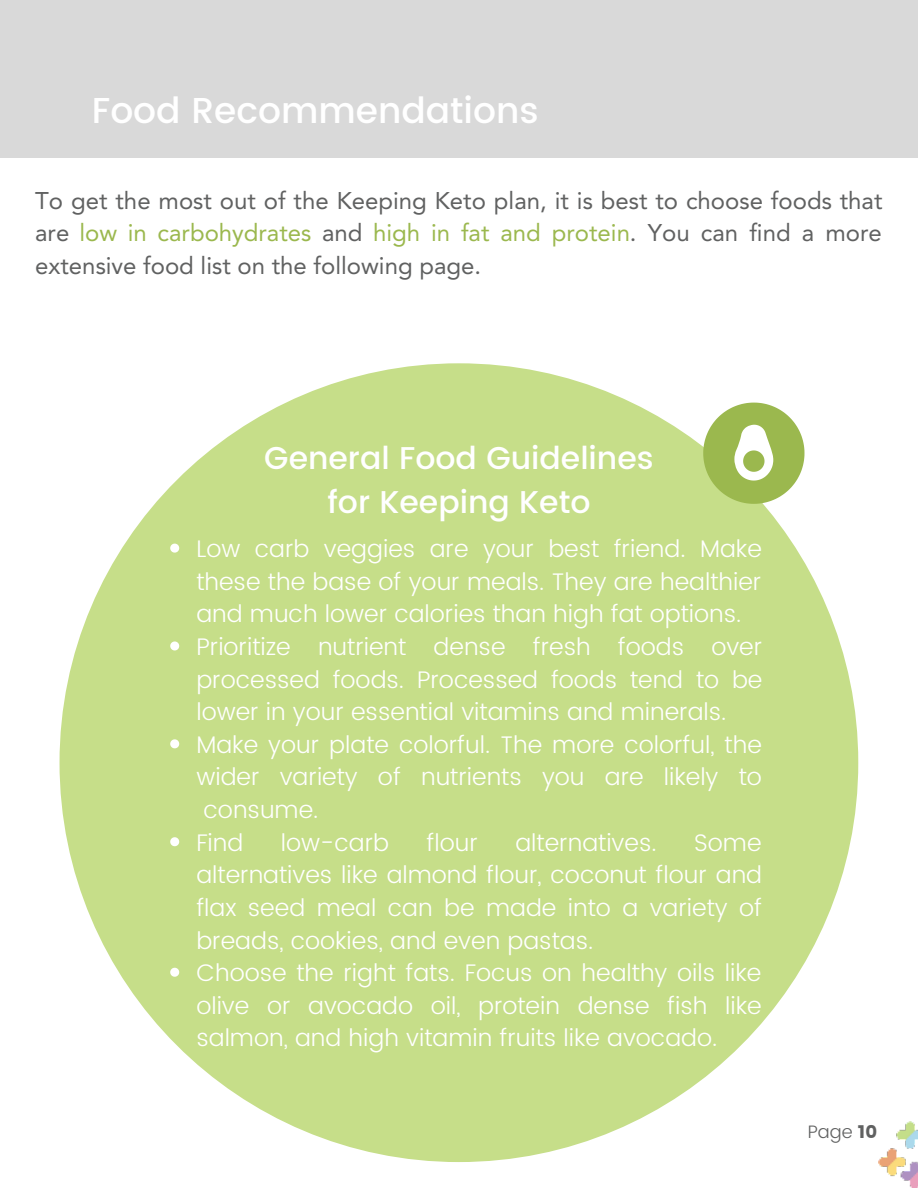
<style>
.page{position:relative;width:918px;height:1188px;background:#fff}
.page>*{position:absolute;margin:0;border:0;box-sizing:border-box;transform-origin:0 0}
.t1{font:500 36px "Poppins";color:#fff}
.t2{font:500 31.5px/43.8px "Poppins";color:#fff;text-align:center}
.t3{font:300 24px/32.7px "Poppins";color:#fff}
.t4{font:24px/32.7px "Avenir";color:#606161;text-align:justify}
.t5{font:300 18px "Poppins";color:#606161}
.s1{color:#9bb84e}
.s2{font-weight:400}
</style>
<div class="page">
<div style="left:0;top:0;width:918px;height:158px;background:#d9d9d9"></div>
<div style="left:60px;top:363px;width:798px;height:799px;background:#c6de89;border-radius:50%"></div>
<svg style="left:703px;top:403px;width:101px;height:101px"></svg>
<svg style="left:170px;top:544px;width:9px;height:9px"></svg>
<svg style="left:170px;top:641px;width:9px;height:9px"></svg>
<svg style="left:170px;top:739px;width:9px;height:9px"></svg>
<svg style="left:170px;top:837px;width:9px;height:9px"></svg>
<svg style="left:170px;top:968px;width:9px;height:9px"></svg>
<img style="left:879px;top:1121px;width:39px;height:67px">
<h1 class="t1" style="left:92px;top:84px;width:448px">Food Recommendations</h1>
<p class="t4" style="left:35px;top:184px;width:849px">To get the most out of the Keeping Keto plan, it is best to choose foods that are <span class="s1">low in carbohydrates</span> and <span class="s1">high in fat and protein</span>. You can find a more extensive food list on the following page.</p>
<h2 class="t2" style="left:264px;top:437px;width:391px">General Food Guidelines for Keeping Keto</h2>
<p class="t3" style="left:196px;top:533px;width:568px">Low carb veggies are your best friend. Make these the base of your meals. They are healthier and much lower calories than high fat options.<br>Prioritize nutrient dense fresh foods over processed foods. Processed foods tend to be lower in your essential vitamins and minerals.<br>Make your plate colorful. The more colorful, the wider variety of nutrients you are likely to consume.<br>Find</p>
<p class="t3" style="left:281px;top:827px;width:110px">low-carb</p>
<p class="t3" style="left:427px;top:827px;width:53px">flour</p>
<p class="t3" style="left:515px;top:827px;width:143px">alternatives.</p>
<p class="t3" style="left:196px;top:827px;width:567px;text-indent:498px">Some alternatives like almond flour, coconut flour and flax seed meal can be made into a variety of breads, cookies, and even pastas.<br>Choose the right fats. Focus on healthy oils like olive or avocado oil, protein dense fish like salmon, and high vitamin fruits like avocado.</p>
<p class="t5" style="left:808px;top:1118px;width:71px">Page <span class="s2">10</span></p>
</div>
